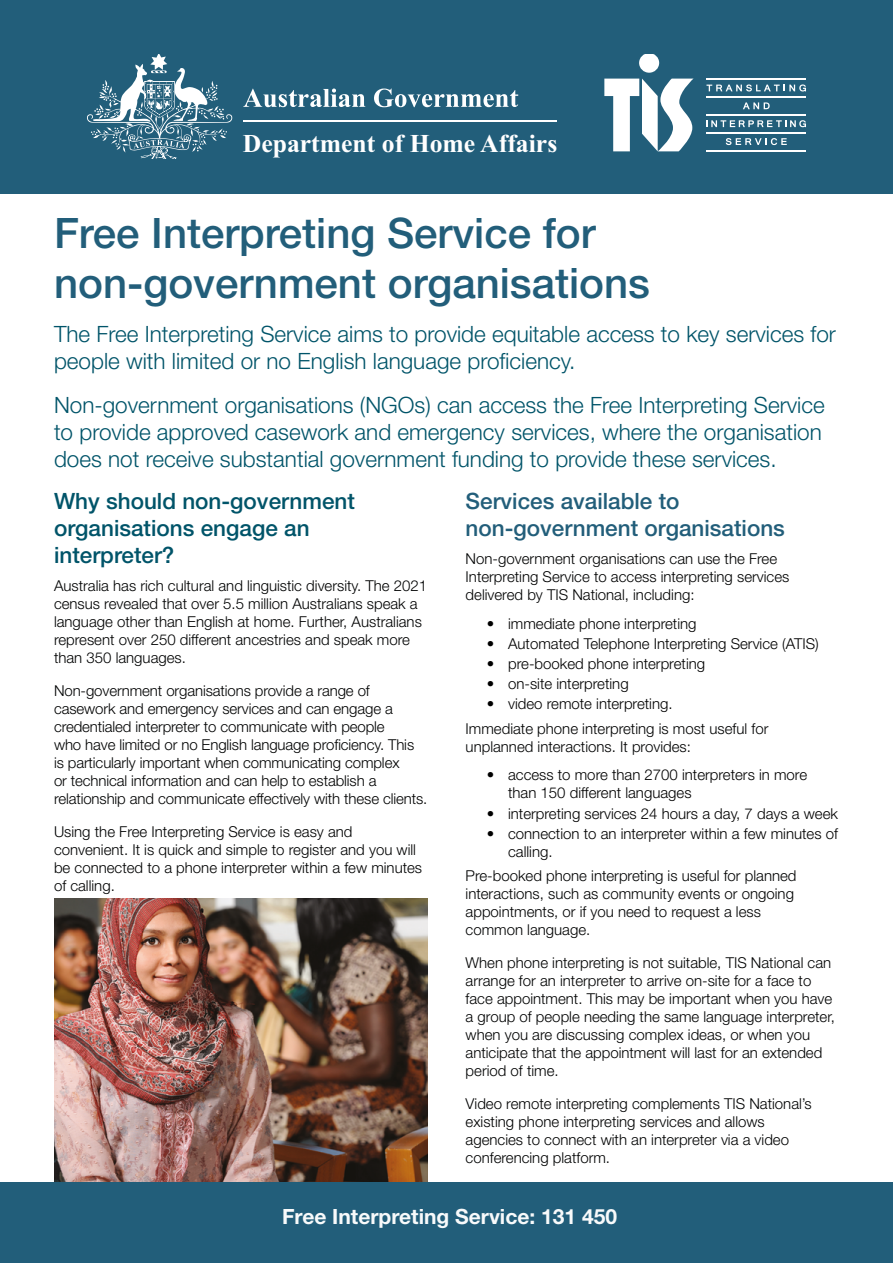
<style>
.page{position:relative;width:893px;height:1263px;background:#fff}
.page>*{position:absolute;margin:0;border:0;box-sizing:border-box;transform-origin:0 0}
.t1{font:500 42px/50.4px "Helvetica Neue LT Std";color:#225e7a}
.t2{font:700 25.65px "Times New Roman";color:#fff}
.t3{font:300 22.5px/27px "Helvetica Neue LT Std";color:#005469}
.t4{font:500 22.5px/27px "Helvetica Neue LT Std";color:#005469}
.t5{font:500 22.5px/27px "Helvetica Neue LT Std";color:#225e7a}
.t6{font:700 21px "Helvetica Neue LT Std";color:#f8fafb}
.t7{font:300 15px/18px "Helvetica Neue LT Std";color:#010202}
.t8{font:300 15px/18px "Helvetica Neue LT Std";color:#000}
</style>
<div class="page">
<img style="left:54px;top:898px;width:373px;height:285px">
<div style="left:0;top:0;width:893px;height:193px;background:#225e7a"></div>
<svg style="left:639px;top:55px;width:20px;height:18px"></svg>
<svg style="left:604px;top:79px;width:89px;height:72px"></svg>
<hr style="left:706px;top:79px;width:100px;height:1px;background:#fff">
<hr style="left:706px;top:150px;width:100px;height:1px;background:#fff">
<hr style="left:706px;top:132px;width:100px;height:1px;background:#fff">
<hr style="left:706px;top:114px;width:100px;height:2px;background:#fff">
<hr style="left:706px;top:96px;width:100px;height:2px;background:#fff">
<svg style="left:706px;top:84px;width:100px;height:7px"></svg>
<svg style="left:743px;top:102px;width:27px;height:7px"></svg>
<svg style="left:706px;top:120px;width:100px;height:7px"></svg>
<svg style="left:726px;top:138px;width:61px;height:7px"></svg>
<svg style="left:243px;top:89px;width:122px;height:18px"></svg>
<svg style="left:374px;top:89px;width:144px;height:18px"></svg>
<hr style="left:243px;top:120px;width:313px;height:2px;background:#fff">
<svg style="left:87px;top:55px;width:145px;height:104px"></svg>
<div style="left:0;top:1183px;width:893px;height:80px;background:#225e7a"></div>
<h2 class="t2" style="left:243px;top:126px;width:316px">Department of Home Affairs</h2>
<h1 class="t1" style="left:54px;top:207px;width:597px">Free Interpreting Service for non-government organisations</h1>
<h3 class="t3" style="left:54px;top:320px;width:783px">The Free Interpreting Service aims to provide equitable access to key services for people with limited or no English language proficiency.</h3>
<h3 class="t3" style="left:54px;top:391px;width:772px">Non-government organisations (NGOs) can access the Free Interpreting Service to provide approved casework and emergency services, where the organisation does not receive substantial government funding to provide these services.</h3>
<h3 class="t4" style="left:54px;top:487px;width:302px">Why should non-government organisations engage an interpreter?</h3>
<p class="t7" style="left:54px;top:577px;width:375px">Australia has rich cultural and linguistic diversity. The 2021 census revealed that over 5.5 million Australians speak a language other than English at home. Further, Australians represent over 250 different ancestries and speak more than 350 languages.</p>
<p class="t7" style="left:54px;top:681px;width:375px">Non-government organisations provide a range of casework and emergency services and can engage a credentialed interpreter to communicate with people<br>who have limited or no English language proficiency. This is particularly important when communicating complex<br>or technical information and can help to establish a relationship and communicate effectively with these clients.</p>
<p class="t7" style="left:54px;top:822px;width:370px">Using the Free Interpreting Service is easy and convenient. It is quick and simple to register and you will be connected to a phone interpreter within a few minutes of calling.</p>
<h3 class="t5" style="left:466px;top:487px;width:321px">Services available to non-government organisations</h3>
<p class="t7" style="left:466px;top:550px;width:325px">Non-government organisations can use the Free<br>Interpreting Service to access interpreting services delivered by TIS National, including:</p>
<p class="t8" style="left:487px;top:614px;width:211px">• immediate phone interpreting</p>
<p class="t8" style="left:487px;top:634px;width:334px">• Automated Telephone Interpreting Service (ATIS)</p>
<p class="t8" style="left:487px;top:654px;width:220px">• pre-booked phone interpreting</p>
<p class="t8" style="left:487px;top:675px;width:143px">• on-site interpreting</p>
<p class="t8" style="left:487px;top:695px;width:187px">• video remote interpreting.</p>
<p class="t7" style="left:466px;top:719px;width:304px">Immediate phone interpreting is most useful for unplanned interactions. It provides:</p>
<p class="t8" style="left:508px;top:766px;width:301px;text-indent:-21px">• access to more than 2700 interpreters in more than 150 different languages</p>
<p class="t8" style="left:487px;top:804px;width:353px">• interpreting services 24 hours a day, 7 days a week</p>
<p class="t8" style="left:508px;top:824px;width:331px;text-indent:-21px">• connection to an interpreter within a few minutes of calling.</p>
<p class="t7" style="left:466px;top:866px;width:332px">Pre-booked phone interpreting is useful for planned interactions, such as community events or ongoing appointments, or if you need to request a less common language.</p>
<p class="t7" style="left:466px;top:953px;width:371px">When phone interpreting is not suitable, TIS National can arrange for an interpreter to arrive on-site for a face to face appointment. This may be important when you have a group of people needing the same language interpreter, when you are discussing complex ideas, or when you anticipate that the appointment will last for an extended period of time.</p>
<p class="t7" style="left:466px;top:1094px;width:348px">Video remote interpreting complements TIS National’s existing phone interpreting services and allows agencies to connect with an interpreter via a video conferencing platform.</p>
<h3 class="t6" style="left:282px;top:1203px;width:336px">Free Interpreting Service: 131 450</h3>
</div>
